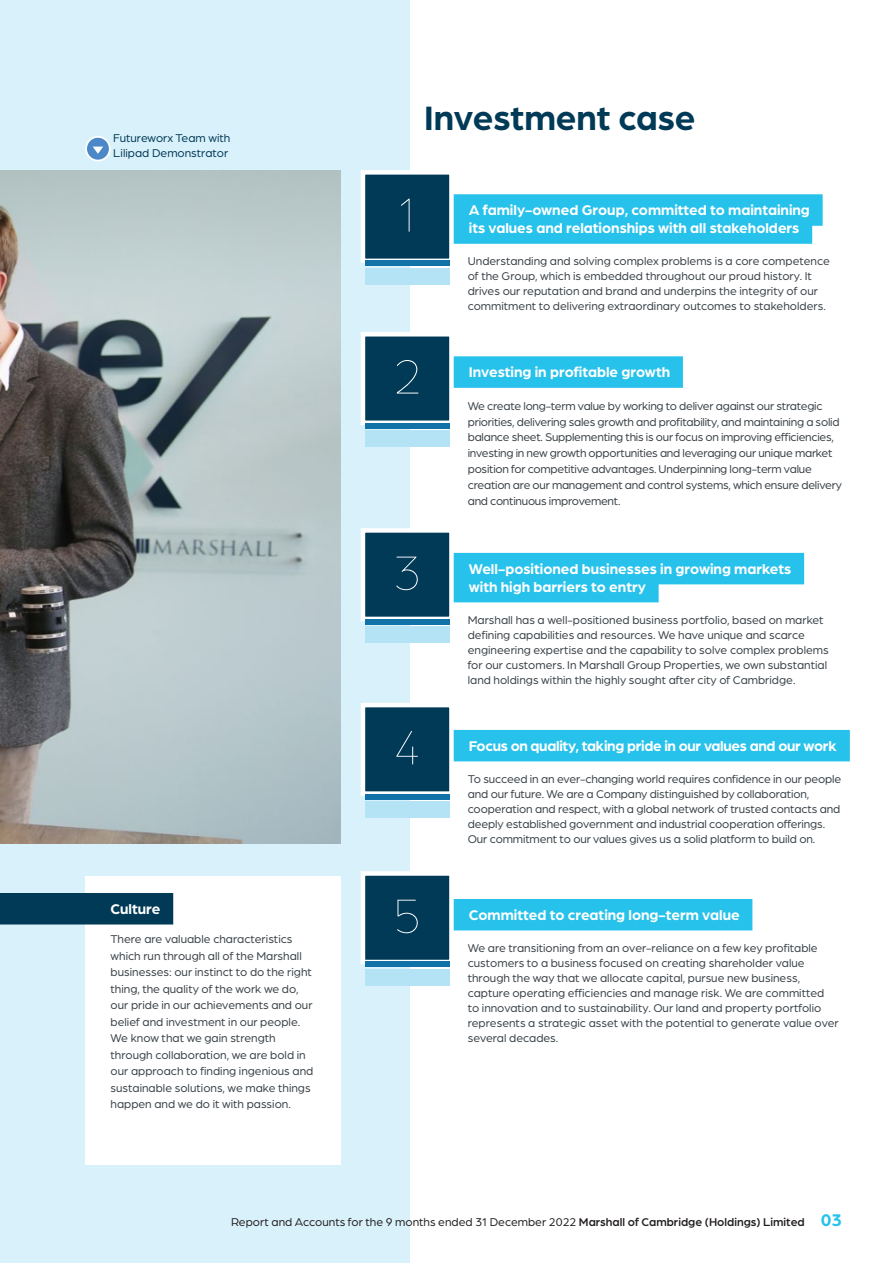
<style>
.page{position:relative;width:893px;height:1263px;background:#fff}
.page>*{position:absolute;margin:0;border:0;box-sizing:border-box;transform-origin:0 0}
.t1{font:100 51px "Arboria";color:#fff}
.t2{font:700 36px "Arboria";color:#013a57}
.t3{font:700 15px/18px "Arboria";color:#fff}
.t4{font:700 15px "Arboria";letter-spacing:-.02em;color:#fff}
.t5{font:12px/15px "Arboria";color:#394147}
.t6{font:12px/15.9px "Arboria";letter-spacing:-.02em;color:#394147}
.t7{font:12px "Arboria";color:#231f20}
.t8{font:12px/15px "Arboria";color:#013a57}
.s1{font-weight:500}
.s2{font-weight:700;font-size:18px;color:#27c2eb}
</style>
<div class="page">
<svg style="left:409px;top:621px;width:41px;height:26px"></svg>
<svg style="left:409px;top:796px;width:41px;height:26px"></svg>
<div style="left:0;top:0;width:409px;height:1263px;background:#d9f1fa"></div>
<img style="left:0;top:170px;width:340px;height:673px">
<div style="left:405px;top:194px;width:418px;height:32px;background:#27c2eb"></div>
<div style="left:405px;top:212px;width:407px;height:32px;background:#27c2eb"></div>
<div style="left:405px;top:356px;width:278px;height:32px;background:#27c2eb"></div>
<div style="left:405px;top:553px;width:399px;height:31px;background:#27c2eb"></div>
<div style="left:405px;top:571px;width:254px;height:31px;background:#27c2eb"></div>
<div style="left:405px;top:730px;width:445px;height:31px;background:#27c2eb"></div>
<div style="left:405px;top:899px;width:347px;height:31px;background:#27c2eb"></div>
<div style="left:85px;top:876px;width:255px;height:289px;background:#fff"></div>
<div style="left:0;top:893px;width:173px;height:31px;background:#013a57"></div>
<div style="left:86px;top:137px;width:24px;height:24px;background:#4c88c7;border-radius:50%"></div>
<div style="left:85px;top:136px;width:26px;height:25px;border:2px solid #fff;border-radius:50%"></div>
<svg style="left:93px;top:147px;width:10px;height:7px"></svg>
<div style="left:363px;top:172px;width:88px;height:89px;background:#013a57"></div>
<div style="left:361px;top:170px;width:93px;height:93px;border:4px solid #fff"></div>
<div style="left:363px;top:334px;width:88px;height:89px;background:#013a57"></div>
<div style="left:361px;top:332px;width:93px;height:93px;border:4px solid #fff"></div>
<div style="left:363px;top:530px;width:88px;height:89px;background:#013a57"></div>
<div style="left:361px;top:528px;width:93px;height:93px;border:4px solid #fff"></div>
<div style="left:363px;top:705px;width:88px;height:89px;background:#013a57"></div>
<div style="left:361px;top:703px;width:93px;height:93px;border:4px solid #fff"></div>
<div style="left:363px;top:873px;width:88px;height:89px;background:#013a57"></div>
<div style="left:361px;top:871px;width:93px;height:93px;border:4px solid #fff"></div>
<div style="left:365px;top:619px;width:84px;height:5px;background:#1172a8"></div>
<div style="left:365px;top:626px;width:84px;height:17px;background:#b5e3f6"></div>
<div style="left:365px;top:794px;width:84px;height:5px;background:#1172a8"></div>
<div style="left:365px;top:801px;width:84px;height:17px;background:#b5e3f6"></div>
<div style="left:365px;top:962px;width:84px;height:5px;background:#1172a8"></div>
<div style="left:365px;top:969px;width:84px;height:17px;background:#b5e3f6"></div>
<div style="left:365px;top:261px;width:84px;height:5px;background:#1172a8"></div>
<div style="left:365px;top:268px;width:84px;height:17px;background:#b5e3f6"></div>
<div style="left:365px;top:423px;width:84px;height:6px;background:#1172a8"></div>
<div style="left:365px;top:430px;width:84px;height:17px;background:#b5e3f6"></div>
<p class="t8" style="left:113px;top:130px;width:119px">Futureworx Team with<br>Lilipad Demonstrator</p>
<p class="t3" style="left:111px;top:899px;width:51px">Culture</p>
<p class="t5" style="left:111px;top:930px;width:204px;line-height:16.5px">There are valuable characteristics which run through all of the Marshall businesses: our instinct to do the right thing, the quality of the work we do, our pride in our achievements and our belief and investment in our people.<br>We know that we gain strength through collaboration, we are bold in our approach to finding ingenious and sustainable solutions, we make things happen and we do it with passion.</p>
<h2 class="t2" style="left:424px;top:93px;width:273px">Investment case</h2>
<h1 class="t1" style="left:397px;top:183px;width:21px">1</h1>
<h1 class="t1" style="left:393px;top:345px;width:30px">2</h1>
<h1 class="t1" style="left:393px;top:541px;width:30px">3</h1>
<h1 class="t1" style="left:394px;top:716px;width:28px">4</h1>
<h1 class="t1" style="left:393px;top:884px;width:30px">5</h1>
<p class="t3" style="left:469px;top:200px;width:343px">A family-owned Group, committed to maintaining its values and relationships with all stakeholders</p>
<p class="t5" style="left:468px;top:253px;width:364px">Understanding and solving complex problems is a core competence of the Group, which is embedded throughout our proud history. It drives our reputation and brand and underpins the integrity of our commitment to delivering extraordinary outcomes to stakeholders.</p>
<p class="t3" style="left:469px;top:362px;width:203px">Investing in profitable growth</p>
<p class="t6" style="left:468px;top:397px;width:376px">We create long-term value by working to deliver against our strategic priorities, delivering sales growth and profitability, and maintaining a solid balance sheet. Supplementing this is our focus on improving efficiencies, investing in new growth opportunities and leveraging our unique market position for competitive advantages. Underpinning long-term value creation are our management and control systems, which ensure delivery and continuous improvement.</p>
<p class="t3" style="left:469px;top:559px;width:324px">Well-positioned businesses in growing markets with high barriers to entry</p>
<p class="t5" style="left:468px;top:612px;width:362px">Marshall has a well-positioned business portfolio, based on market defining capabilities and resources. We have unique and scarce engineering expertise and the capability to solve complex problems for our customers. In Marshall Group Properties, we own substantial land holdings within the highly sought after city of Cambridge.</p>
<p class="t4" style="left:469px;top:735px;width:369px">Focus on quality, taking pride in our values and our work</p>
<p class="t5" style="left:468px;top:771px;width:375px">To succeed in an ever-changing world requires confidence in our people and our future. We are a Company distinguished by collaboration, cooperation and respect, with a global network of trusted contacts and deeply established government and industrial cooperation offerings.<br>Our commitment to our values gives us a solid platform to build on.</p>
<p class="t3" style="left:469px;top:905px;width:272px">Committed to creating long-term value</p>
<p class="t5" style="left:468px;top:940px;width:372px">We are transitioning from an over-reliance on a few key profitable customers to a business focused on creating shareholder value through the way that we allocate capital, pursue new business, capture operating efficiencies and manage risk. We are committed to innovation and to sustainability. Our land and property portfolio represents a strategic asset with the potential to generate value over several decades.</p>
<p class="t7" style="left:231px;top:1214px;width:612px">Report and Accounts for the 9 months ended 31 December 2022 <span class="s1">Marshall of Cambridge (Holdings) Limited</span> <span class="s2">03</span></p>
</div>
